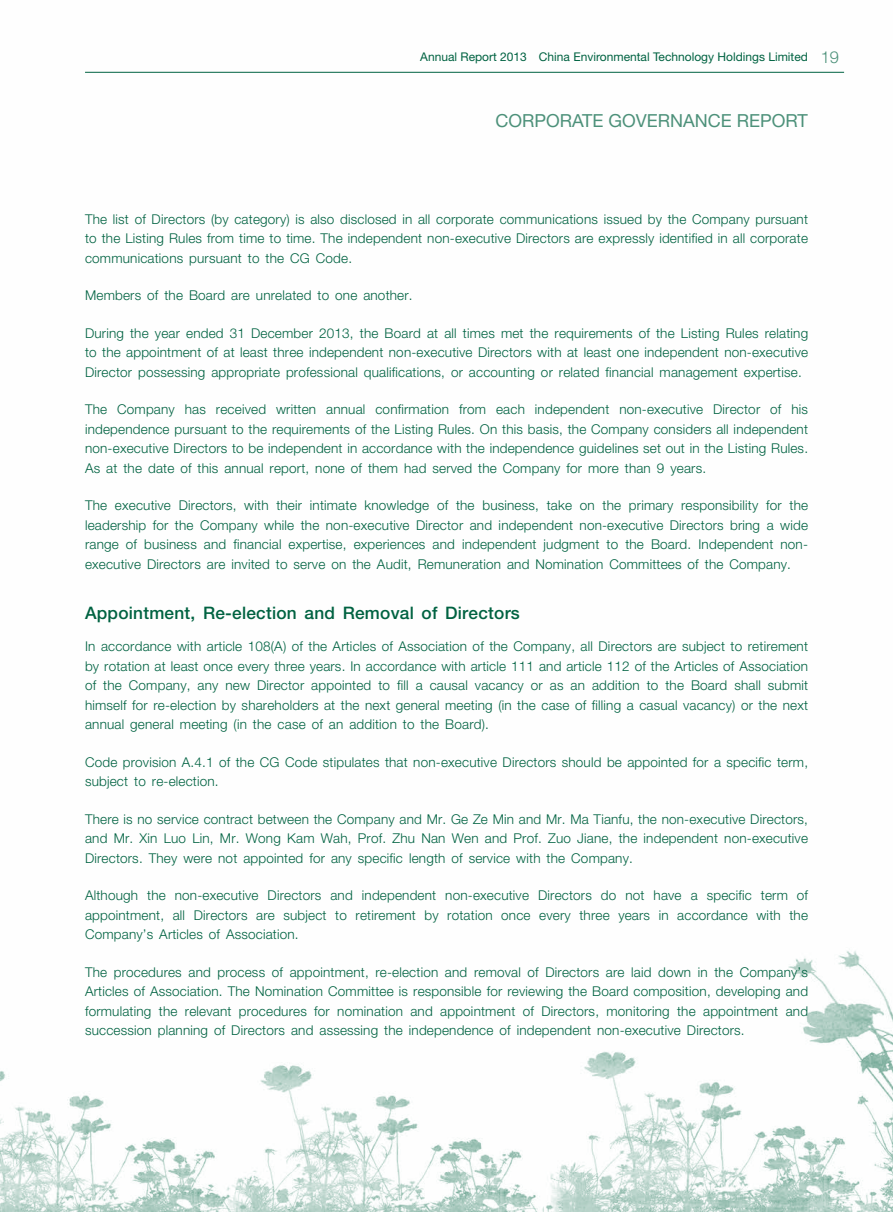
<style>
.page{position:relative;width:893px;height:1212px;background:#fff}
.page>*{position:absolute;margin:0;border:0;box-sizing:border-box;transform-origin:0 0}
.t1{font:18px "Helvetica Neue LT Std";color:#4d917a}
.t2{font:500 17.25px "Helvetica Neue LT Std";letter-spacing:.015em;color:#006241}
.t3{font:300 13.5px/19.5px "Helvetica Neue LT Std";letter-spacing:.015em;color:#006241;text-align:justify}
.t4{font:12px "Helvetica Neue LT Std";color:#006241}
.s1{font-weight:300;font-size:16.5px;color:#4d917a}
</style>
<div class="page">
<img style="left:0;top:71px;width:893px;height:1141px">
<hr style="left:85px;top:72px;width:759px;height:1px;background:#006241">
<p class="t4" style="left:420px;top:50px;width:420px">Annual Report 2013 China Environmental Technology Holdings Limited <span class="s1">19</span></p>
<h1 class="t1" style="left:496px;top:110px;width:314px">CORPORATE GOVERNANCE REPORT</h1>
<p class="t3" style="left:85px;top:209px;width:724px">The list of Directors (by category) is also disclosed in all corporate communications issued by the Company pursuant to the Listing Rules from time to time. The independent non-executive Directors are expressly identified in all corporate communications pursuant to the CG Code.</p>
<p class="t3" style="left:85px;top:285px;width:329px">Members of the Board are unrelated to one another.</p>
<p class="t3" style="left:85px;top:323px;width:725px">During the year ended 31 December 2013, the Board at all times met the requirements of the Listing Rules relating to the appointment of at least three independent non-executive Directors with at least one independent non-executive Director possessing appropriate professional qualifications, or accounting or related financial management expertise.</p>
<p class="t3" style="left:85px;top:399px;width:724px">The Company has received written annual confirmation from each independent non-executive Director of his independence pursuant to the requirements of the Listing Rules. On this basis, the Company considers all independent non-executive Directors to be independent in accordance with the independence guidelines set out in the Listing Rules.<br>As at the date of this annual report, none of them had served the Company for more than 9 years.</p>
<p class="t3" style="left:85px;top:495px;width:725px">The executive Directors, with their intimate knowledge of the business, take on the primary responsibility for the leadership for the Company while the non-executive Director and independent non-executive Directors bring a wide range of business and financial expertise, experiences and independent judgment to the Board. Independent non&shy;executive Directors are invited to serve on the Audit, Remuneration and Nomination Committees of the Company.</p>
<p class="t2" style="left:85px;top:603px;width:436px">Appointment, Re-election and Removal of Directors</p>
<p class="t3" style="left:85px;top:636px;width:725px">In accordance with article 108(A) of the Articles of Association of the Company, all Directors are subject to retirement by rotation at least once every three years. In accordance with article 111 and article 112 of the Articles of Association of the Company, any new Director appointed to fill a causal vacancy or as an addition to the Board shall submit himself for re-election by shareholders at the next general meeting (in the case of filling a casual vacancy) or the next annual general meeting (in the case of an addition to the Board).</p>
<p class="t3" style="left:85px;top:752px;width:724px">Code provision A.4.1 of the CG Code stipulates that non-executive Directors should be appointed for a specific term, subject to re-election.</p>
<p class="t3" style="left:85px;top:809px;width:724px">There is no service contract between the Company and Mr. Ge Ze Min and Mr. Ma Tianfu, the non-executive Directors, and Mr. Xin Luo Lin, Mr. Wong Kam Wah, Prof. Zhu Nan Wen and Prof. Zuo Jiane, the independent non-executive Directors. They were not appointed for any specific length of service with the Company.</p>
<p class="t3" style="left:85px;top:885px;width:725px">Although the non-executive Directors and independent non-executive Directors do not have a specific term of appointment, all Directors are subject to retirement by rotation once every three years in accordance with the Company’s Articles of Association.</p>
<p class="t3" style="left:85px;top:962px;width:725px">The procedures and process of appointment, re-election and removal of Directors are laid down in the Company’s Articles of Association. The Nomination Committee is responsible for reviewing the Board composition, developing and formulating the relevant procedures for nomination and appointment of Directors, monitoring the appointment and succession planning of Directors and assessing the independence of independent non-executive Directors.</p>
</div>
